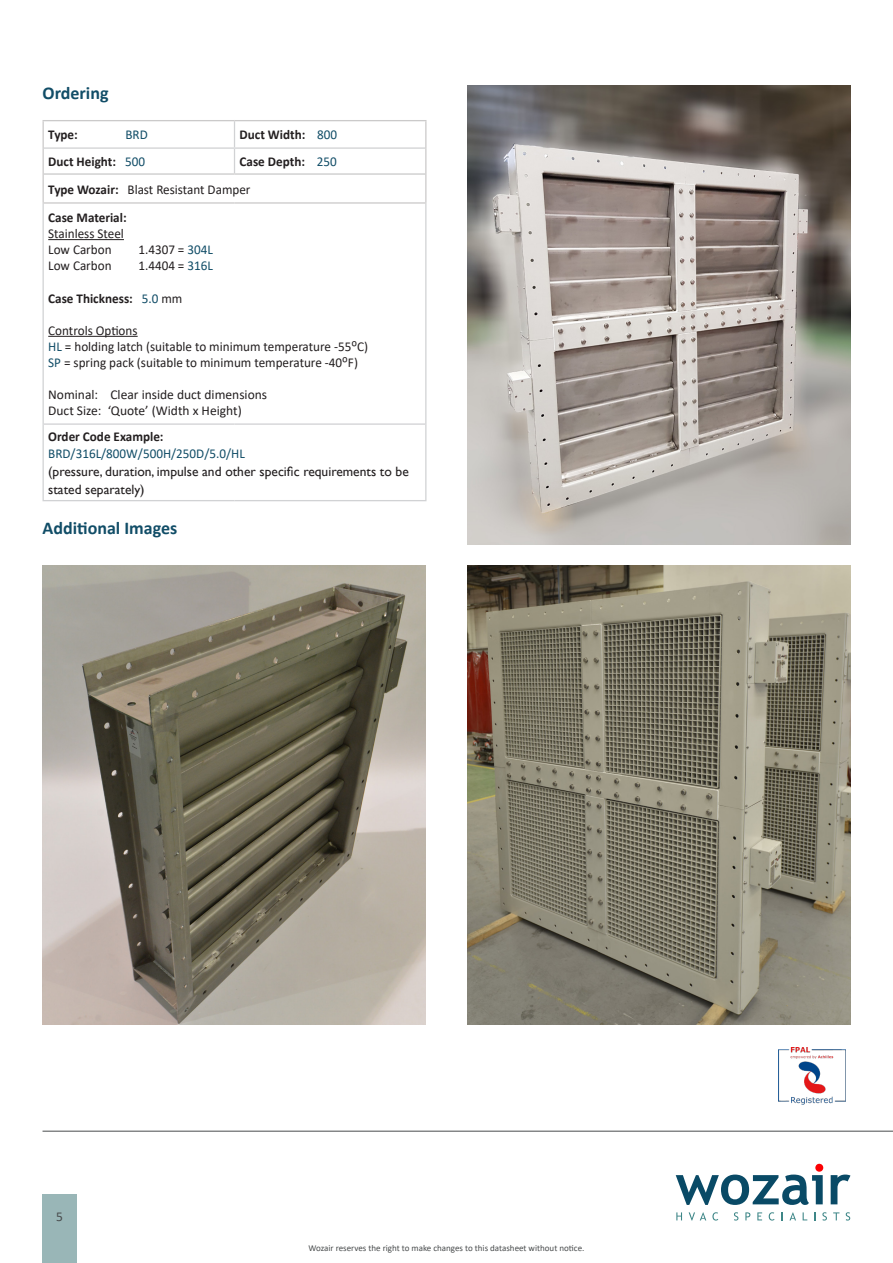
<style>
.page{position:relative;width:893px;height:1263px;background:#fff}
.page>*{position:absolute;margin:0;border:0;box-sizing:border-box;transform-origin:0 0}
.t1{font:700 18px "Calibri";color:#114d67}
.tech_data_text{font:13.5px "Calibri";color:#231f20}
.tech_data_text-2{font:700 13.5px "Calibri";color:#231f20}
.tech_data_text-3{font:13.5px/18px "Gill Sans";color:#231f20}
.tech_data_text-4{font:13.5px "Calibri";color:#114d67}
.t2{font:13.5px "Calibri";color:#494c4d}
.t3{font:9px "Calibri";color:#494c4d}
.s1{font-weight:400;color:#114d67}
.s2{font-weight:700}
.s3{color:#114d67}
.s4{font-weight:400}
</style>
<div class="page">
<hr style="left:43px;top:1131px;width:850px;height:1px;background:#494c4d">
<svg style="left:676px;top:1164px;width:147px;height:41px"></svg>
<svg style="left:831px;top:1174px;width:19px;height:30px"></svg>
<svg style="left:676px;top:1212px;width:6px;height:8px"></svg>
<svg style="left:689px;top:1212px;width:17px;height:8px"></svg>
<svg style="left:712px;top:1212px;width:6px;height:8px"></svg>
<svg style="left:734px;top:1212px;width:4px;height:8px"></svg>
<svg style="left:745px;top:1212px;width:5px;height:8px"></svg>
<svg style="left:757px;top:1212px;width:5px;height:8px"></svg>
<svg style="left:769px;top:1212px;width:5px;height:8px"></svg>
<svg style="left:789px;top:1212px;width:7px;height:8px"></svg>
<svg style="left:822px;top:1212px;width:5px;height:8px"></svg>
<svg style="left:833px;top:1212px;width:6px;height:8px"></svg>
<svg style="left:846px;top:1212px;width:4px;height:8px"></svg>
<hr style="left:43px;top:204px;width:1px;height:220px;background:#d1d2d4">
<hr style="left:43px;top:424px;width:1px;height:76px;background:#d1d2d4">
<hr style="left:43px;top:500px;width:191px;height:1px;background:#d1d2d4">
<hr style="left:234px;top:500px;width:192px;height:1px;background:#d1d2d4">
<svg style="left:234px;top:121px;width:1px;height:52px"></svg>
<hr style="left:425px;top:204px;width:1px;height:220px;background:#d1d2d4">
<hr style="left:425px;top:424px;width:1px;height:76px;background:#d1d2d4">
<hr style="left:44px;top:147px;width:190px;height:2px;background:#d1d2d4">
<hr style="left:234px;top:147px;width:191px;height:2px;background:#d1d2d4">
<hr style="left:44px;top:423px;width:190px;height:2px;background:#d1d2d4">
<hr style="left:234px;top:423px;width:191px;height:2px;background:#d1d2d4">
<hr style="left:43px;top:202px;width:191px;height:2px;background:#cbcaca">
<hr style="left:234px;top:202px;width:192px;height:2px;background:#cbcaca">
<hr style="left:43px;top:120px;width:191px;height:1px;background:#cbcaca">
<hr style="left:234px;top:120px;width:192px;height:1px;background:#cbcaca">
<hr style="left:44px;top:173px;width:190px;height:2px;background:#cbcaca">
<hr style="left:234px;top:173px;width:191px;height:2px;background:#cbcaca">
<svg style="left:43px;top:121px;width:1px;height:81px"></svg>
<svg style="left:425px;top:121px;width:1px;height:81px"></svg>
<hr style="left:48px;top:239px;width:76px;height:1px;background:#231f20">
<hr style="left:48px;top:336px;width:90px;height:1px;background:#231f20">
<img style="left:778px;top:1047px;width:68px;height:58px">
<div style="left:43px;top:1195px;width:34px;height:68px;background:#99b6b7"></div>
<img style="left:468px;top:85px;width:382px;height:459px">
<img style="left:468px;top:566px;width:382px;height:459px">
<img style="left:43px;top:566px;width:382px;height:459px">
<p class="t1" style="left:43px;top:80px;width:68px">Ordering</p>
<p class="tech_data_text-2" style="left:48px;top:125px;width:31px">Type:</p>
<p class="tech_data_text-4" style="left:125px;top:126px;width:24px">BRD</p>
<p class="tech_data_text-2" style="left:240px;top:125px;width:99px">Duct Width: <span class="s1">800</span></p>
<p class="tech_data_text-2" style="left:48px;top:152px;width:98px">Duct Height: <span class="s1">500</span></p>
<p class="tech_data_text-2" style="left:240px;top:152px;width:99px">Case Depth: <span class="s1">250</span></p>
<p class="tech_data_text" style="left:48px;top:180px;width:204px"><span class="s2">Type Wozair:</span> Blast Resistant Damper</p>
<p class="tech_data_text-2" style="left:48px;top:208px;width:80px">Case Material:</p>
<p class="tech_data_text" style="left:48px;top:224px;width:77px">Stainless Steel</p>
<p class="tech_data_text" style="left:48px;top:240px;width:65px">Low Carbon</p>
<p class="tech_data_text" style="left:138px;top:240px;width:76px">1.4307 = <span class="s3">304L</span></p>
<p class="tech_data_text" style="left:48px;top:257px;width:65px">Low Carbon</p>
<p class="tech_data_text" style="left:138px;top:257px;width:76px">1.4404 = <span class="s3">316L</span></p>
<p class="tech_data_text-2" style="left:48px;top:289px;width:136px">Case Thickness: <span class="s1">5.0</span> <span class="s4">mm</span></p>
<p class="tech_data_text" style="left:48px;top:321px;width:91px">Controls Options</p>
<p class="tech_data_text" style="left:48px;top:337px;width:321px"><span class="s3">HL</span> = holding latch (suitable to minimum temperature -55OC)</p>
<p class="tech_data_text" style="left:48px;top:353px;width:311px"><span class="s3">SP</span> = spring pack (suitable to minimum temperature -40OF)</p>
<p class="tech_data_text" style="left:48px;top:385px;width:220px">Nominal: Clear inside duct dimensions</p>
<p class="tech_data_text" style="left:48px;top:401px;width:195px">Duct Size: ‘Quote’ (Width x Height)</p>
<p class="tech_data_text-2" style="left:48px;top:427px;width:117px">Order Code Example:</p>
<p class="tech_data_text-4" style="left:48px;top:444px;width:198px">BRD/316L/800W/500H/250D/5.0/HL</p>
<p class="tech_data_text-3" style="left:48px;top:462px;width:362px">(pressure, duration, impulse and other specific requirements to be stated separately)</p>
<p class="t1" style="left:43px;top:515px;width:136px">Additional Images</p>
<p class="t2" style="left:56px;top:1207px;width:8px">5</p>
<p class="t3" style="left:309px;top:1241px;width:277px">Wozair reserves the right to make changes to this datasheet without notice.</p>
</div>
